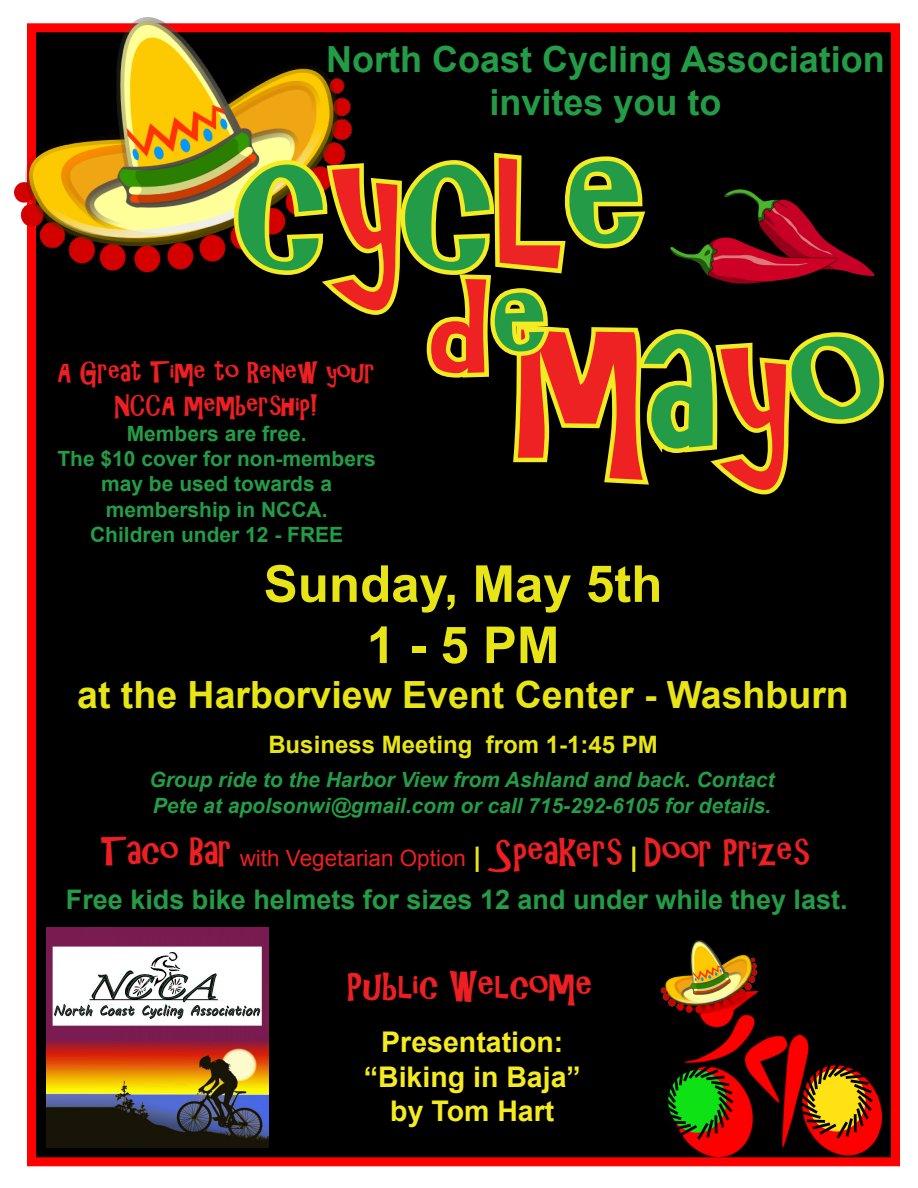
<style>
.page{position:relative;width:918px;height:1188px;background:#fff}
.page>*{position:absolute;margin:0;border:0;box-sizing:border-box;transform-origin:0 0}
.t1{font:180px "ARCHRISTY";color:#249c47}
.t2{font:180px "ARCHRISTY";color:#ee2223}
.t3{font:127.5px "ARCHRISTY";color:#ee2223}
.t4{font:700 51px "Arial";color:#e7e515}
.t5{font:700 37.5px "Arial";color:#e7e515}
.t6{font:37.5px "ARCHRISTY";color:#ee1f23}
.t7{font:36px "ARCHRISTY";color:#ee1f23}
.t8{font:700 36px/43.2px "Arial";color:#249c47;text-align:center}
.t9{font:700 28.5px/34.2px "Arial";color:#f4ec21;text-align:center}
.t10{font:700 27px "Arial";color:#249c47}
.t11{font:27px "ARCHRISTY";color:#ee1f23}
.t12{font:700 24px "Arial";color:#e7e515}
.t13{font:italic 700 21px/25.2px "Arial";color:#259c47}
.t14{font:700 21px/25.2px "Arial";color:#249c47;text-align:center}
.s1{color:#ee2223}
.s2{color:#ed2425}
.s3{color:#249c47}
.s4{font-family:"Arial";font-size:22.5px}
.s5{font-family:"Arial";font-weight:700;font-size:27px;color:#e6e515}
</style>
<div class="page">
<div style="left:32px;top:28px;width:864px;height:1134px;background:#000"></div>
<div style="left:27px;top:23px;width:873px;height:1143px;border:9px solid #fe0000"></div>
<img style="left:15px;top:18px;width:371px;height:277px">
<img style="left:47px;top:928px;width:222px;height:219px">
<svg style="left:229px;top:148px;width:655px;height:347px"></svg>
<img style="left:688px;top:1019px;width:194px;height:137px">
<img style="left:662px;top:940px;width:97px;height:79px">
<svg style="left:668px;top:1060px;width:69px;height:83px"></svg>
<svg style="left:797px;top:1059px;width:79px;height:83px"></svg>
<p class="t8" style="left:326px;top:38px;width:560px">North Coast Cycling Association invites you to</p>
<p class="t1" style="left:236px;top:100px;width:415px">c<span class="s1">y</span>c<span class="s2">l</span>e</p>
<p class="t3" style="left:429px;top:250px;width:124px">d<span class="s3">e</span></p>
<p class="t2" style="left:517px;top:280px;width:369px">m<span class="s3">a</span>y<span class="s3">o</span></p>
<p class="t11" style="left:58px;top:357px;width:319px">A Great Time to Renew your</p>
<p class="t11" style="left:114px;top:389px;width:206px">NCCA membership!</p>
<p class="t14" style="left:57px;top:421px;width:320px">Members are free.<br>The $10 cover for non-members may be used towards a membership in NCCA.<br>Children under 12 - FREE</p>
<p class="t4" style="left:264px;top:548px;width:400px">Sunday, May 5th</p>
<p class="t4" style="left:367px;top:609px;width:194px">1 - 5 PM</p>
<p class="t5" style="left:77px;top:668px;width:773px">at the Harborview Event Center - Washburn</p>
<p class="t12" style="left:268px;top:728px;width:391px">Business Meeting from 1-1:45 PM</p>
<p class="t13" style="left:149px;top:768px;width:627px">Group ride to the Harbor View from Ashland and back. Contact<br>Pete at apolsonwi@gmail.com or call 715-292-6105 for details.</p>
<p class="t7" style="left:101px;top:830px;width:710px">Taco Bar <span class="s4">with Vegetarian Option</span> <span class="s5">|</span> Speakers <span class="s5">|</span> Door Prizes</p>
<p class="t10" style="left:66px;top:881px;width:783px">Free kids bike helmets for sizes 12 and under while they last.</p>
<p class="t6" style="left:348px;top:964px;width:247px">Public Welcome</p>
<p class="t9" style="left:364px;top:1026px;width:218px">Presentation: “Biking in Baja” by Tom Hart</p>
</div>
